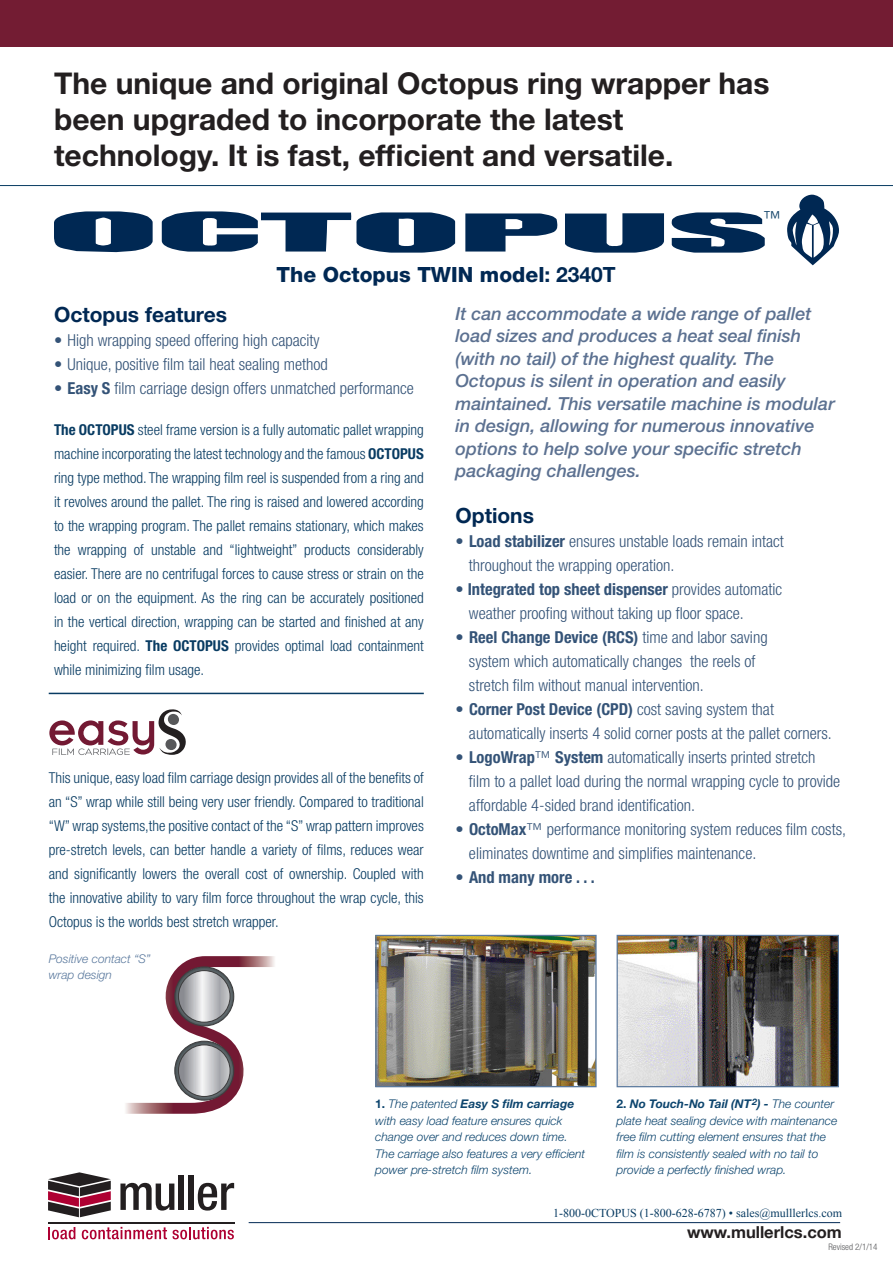
<style>
.page{position:relative;width:893px;height:1263px;background:#fff}
.page>*{position:absolute;margin:0;border:0;box-sizing:border-box;transform-origin:0 0}
.t1{font:700 30px/36px "Helvetica Neue LT Std";color:#231f20}
.t2{font:800 21px "Helvetica Neue LT Std";color:#002853}
.t3{font:700 21px "Helvetica Neue LT Std";color:#002853}
.Callout_Left{font:italic 500 18px/22.5px "Helvetica Neue LT Std";color:#5c7191}
.Body_Paragraph{font:300 condensed 18px "Helvetica Neue LT Std";color:#083b62}
.t4{font:300 condensed 16.5px/24px "Helvetica Neue LT Std";color:#345377}
.t5{font:700 16.5px "Helvetica Neue";color:#231f20}
.t6{font:700 condensed 16.5px "Helvetica Neue LT Std";color:#345377}
.Body_Paragraph-2{font:300 condensed 15px/24px "Helvetica Neue LT Std";color:#083b62;text-align:justify}
.Captions{font:italic 300 12px/16.5px "Helvetica Neue LT Std";color:#0d456e}
.t7{font:12px "Times New Roman";color:#083b62}
.Captions-2{font:italic 300 12px/16.5px "Helvetica Neue LT Std";color:#59789d}
.Captions-3{font:300 condensed 9px "Helvetica Neue LT Std";color:#57585a}
.s1{font-weight:700}
.s2{font-weight:700;font-style:normal}
</style>
<div class="page">
<div style="left:0;top:0;width:893px;height:47px;background:#731c33"></div>
<svg style="left:787px;top:195px;width:52px;height:70px"></svg>
<svg style="left:54px;top:211px;width:99px;height:41px"></svg>
<svg style="left:162px;top:211px;width:293px;height:42px"></svg>
<svg style="left:465px;top:213px;width:92px;height:39px"></svg>
<svg style="left:672px;top:212px;width:93px;height:41px"></svg>
<svg style="left:565px;top:213px;width:99px;height:40px"></svg>
<img style="left:619px;top:937px;width:218px;height:148px">
<div style="left:617px;top:935px;width:222px;height:152px;border:1px solid #59789d"></div>
<img style="left:377px;top:937px;width:218px;height:148px">
<div style="left:375px;top:935px;width:222px;height:152px;border:1px solid #59789d"></div>
<svg style="left:49px;top:709px;width:137px;height:46px"></svg>
<hr style="left:0;top:185px;width:893px;height:1px;background:#083b62">
<hr style="left:49px;top:693px;width:375px;height:1px;background:#083b62">
<img style="left:126px;top:956px;width:149px;height:158px">
<svg style="left:174px;top:966px;width:60px;height:60px;background:#a49ca1"></svg>
<svg style="left:174px;top:1041px;width:60px;height:60px;background:#a69fa4"></svg>
<hr style="left:249px;top:1222px;width:591px;height:1px;background:#002853">
<svg style="left:120px;top:1183px;width:54px;height:27px"></svg>
<div style="left:178px;top:1175px;width:6px;height:35px;background:#231f20"></div>
<div style="left:188px;top:1175px;width:5px;height:35px;background:#231f20"></div>
<svg style="left:198px;top:1183px;width:36px;height:27px"></svg>
<svg style="left:48px;top:1227px;width:27px;height:12px"></svg>
<svg style="left:82px;top:1227px;width:85px;height:12px"></svg>
<svg style="left:173px;top:1227px;width:61px;height:12px"></svg>
<hr style="left:48px;top:1222px;width:186px;height:2px;background:#231f20">
<svg style="left:48px;top:1172px;width:63px;height:45px"></svg>
<p class="t1" style="left:54px;top:64px;width:717px">The unique and original Octopus ring wrapper has been upgraded to incorporate the latest technology. It is fast, efficient and versatile.</p>
<p class="t2" style="left:276px;top:262px;width:341px">The Octopus TWIN model<span class="s1">: 2340T</span></p>
<p class="Body_Paragraph" style="left:763px;top:207px;width:19px">™</p>
<p class="t3" style="left:54px;top:301px;width:175px">Octopus features</p>
<p class="t4" style="left:54px;top:328px;width:267px">• High wrapping speed offering high capacity</p>
<p class="t4" style="left:54px;top:352px;width:275px">• Unique, positive film tail heat sealing method</p>
<p class="t4" style="left:54px;top:376px;width:361px"><span class="s1">• Easy S</span> film carriage design offers unmatched performance</p>
<p class="Body_Paragraph-2" style="left:54px;top:418px;width:371px"><span class="s1">The OCTOPUS</span> steel frame version is a fully automatic pallet wrapping machine incorporating the latest technology and the famous <span class="s1">OCTOPUS </span>ring type method. The wrapping film reel is suspended from a ring and it revolves around the pallet. The ring is raised and lowered according to the wrapping program. The pallet remains stationary, which makes the wrapping of unstable and “lightweight” products considerably easier. There are no centrifugal forces to cause stress or strain on the load or on the equipment. As the ring can be accurately positioned in the vertical direction, wrapping can be started and finished at any height required. <span class="s1">The OCTOPUS</span> provides optimal load containment while minimizing film usage.</p>
<p class="Body_Paragraph-2" style="left:49px;top:765px;width:377px">This unique, easy load film carriage design provides all of the benefits of an “S” wrap while still being very user friendly. Compared to traditional “W” wrap systems,the positive contact of the “S” wrap pattern improves pre-stretch levels, can better handle a variety of films, reduces wear and significantly lowers the overall cost of ownership. Coupled with the innovative ability to vary film force throughout the wrap cycle, this Octopus is the worlds best stretch wrapper.</p>
<p class="Captions-2" style="left:49px;top:950px;width:103px">Positive contact “S” wrap design</p>
<p class="Callout_Left" style="left:455px;top:302px;width:381px">It can accommodate a wide range of pallet load sizes and produces a heat seal finish (with no tail) of the highest quality. The Octopus is silent in operation and easily maintained. This versatile machine is modular in design, allowing for numerous innovative options to help solve your specific stretch packaging challenges.</p>
<p class="t3" style="left:455px;top:502px;width:80px">Options</p>
<p class="t4" style="left:469px;top:529px;width:316px;text-indent:-13px"><span class="s1">• Load stabilizer</span> ensures unstable loads remain intact throughout the wrapping operation.</p>
<p class="t4" style="left:469px;top:577px;width:315px;text-indent:-13px">• <span class="s1">Integrated top sheet dispenser</span> provides automatic weather proofing without taking up floor space.</p>
<p class="t4" style="left:469px;top:625px;width:300px;text-indent:-13px"><span class="s1">• Reel Change Device (RCS)</span> time and labor saving system which automatically changes the reels of stretch film without manual intervention.</p>
<p class="t4" style="left:469px;top:697px;width:364px;text-indent:-13px"><span class="s1">• Corner Post Device (CPD)</span> cost saving system that automatically inserts 4 solid corner posts at the pallet corners.</p>
<p class="t4" style="left:469px;top:745px;width:373px;text-indent:-13px"><span class="s1">• LogoWrap</span>™ <span class="s1">System</span> automatically inserts printed stretch film to a pallet load during the normal wrapping cycle to provide affordable 4-sided brand identification.</p>
<p class="t4" style="left:469px;top:817px;width:379px;text-indent:-13px"><span class="s1">• OctoMax</span>™ performance monitoring system reduces film costs, eliminates downtime and simplifies maintenance.</p>
<p class="t6" style="left:455px;top:867px;width:141px">• And many more . . .</p>
<p class="Captions" style="left:375px;top:1095px;width:211px"><span class="s2">1.</span> The patented <span class="s1">Easy S film carriage </span>with easy load feature ensures quick change over and reduces down time.<br>The carriage also features a very efficient power pre-stretch film system.</p>
<p class="Captions" style="left:617px;top:1095px;width:222px"><span class="s2">2.</span> <span class="s1">No Touch-No Tail (NT</span><sup>2</sup><span class="s1">) -</span> The counter plate heat sealing device with maintenance free film cutting element ensures that the film is consistently sealed with no tail to provide a perfectly finished wrap.</p>
<p class="t7" style="left:553px;top:1204px;width:291px">1-800-0CTOPUS (1-800-628-6787) • sales@mulllerlcs.com</p>
<p class="t5" style="left:687px;top:1219px;width:156px">www.mullerlcs.com</p>
<p class="Captions-3" style="left:828px;top:1241px;width:51px">Revised 2/1/14</p>
</div>
